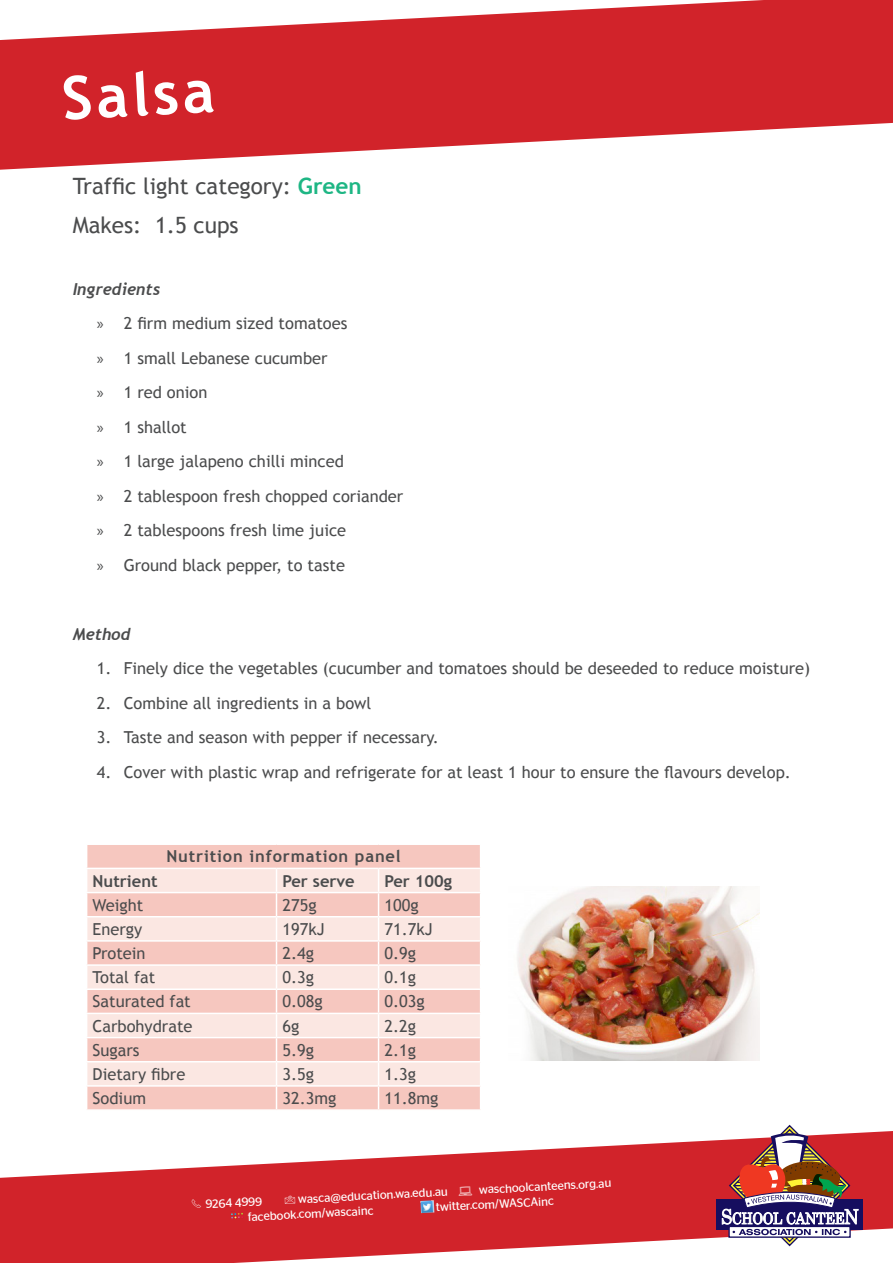
<style>
.page{position:relative;width:893px;height:1263px;background:#fff}
.page>*{position:absolute;margin:0;border:0;box-sizing:border-box;transform-origin:0 0}
.t1{font:700 60px "Trebuchet MS";color:#fff}
.t2{font:22.5px "Trebuchet MS";color:#4b4c4d}
.t3{font:16.5px "Trebuchet MS";color:#4b4c4d}
.t4{font:700 16.5px "Trebuchet MS";letter-spacing:.05em;color:#4b4c4d}
.t5{font:italic 700 16.5px "Trebuchet";color:#4b4c4d}
.t6{font:700 16.5px "Trebuchet MS";color:#4b4c4d}
.t7{font:12px "Stag Sans";color:#fff}
.s1{font-weight:700;color:#1eb684}
.s2{font-family:"Myriad Pro"}
</style>
<div class="page">
<svg style="left:0;top:0;width:893px;height:170px;fill:#d1232a"></svg>
<div style="left:87px;top:845px;width:393px;height:264px;background:#f6c7bf"></div>
<svg style="left:87px;top:869px;width:393px;height:216px;background:#f8d9d3"></svg>
<hr style="left:86px;top:868px;width:190px;height:1px;background:#fff">
<hr style="left:276px;top:868px;width:103px;height:1px;background:#fff">
<hr style="left:379px;top:868px;width:102px;height:1px;background:#fff">
<hr style="left:86px;top:892px;width:190px;height:1px;background:#fff">
<hr style="left:276px;top:892px;width:103px;height:1px;background:#fff">
<hr style="left:379px;top:892px;width:102px;height:1px;background:#fff">
<hr style="left:86px;top:916px;width:190px;height:1px;background:#fff">
<hr style="left:276px;top:916px;width:103px;height:1px;background:#fff">
<hr style="left:379px;top:916px;width:102px;height:1px;background:#fff">
<hr style="left:86px;top:940px;width:190px;height:2px;background:#fff">
<hr style="left:276px;top:940px;width:103px;height:2px;background:#fff">
<hr style="left:379px;top:940px;width:102px;height:2px;background:#fff">
<hr style="left:86px;top:964px;width:190px;height:2px;background:#fff">
<hr style="left:276px;top:964px;width:103px;height:2px;background:#fff">
<hr style="left:379px;top:964px;width:102px;height:2px;background:#fff">
<hr style="left:86px;top:988px;width:190px;height:2px;background:#fff">
<hr style="left:276px;top:988px;width:103px;height:2px;background:#fff">
<hr style="left:379px;top:988px;width:102px;height:2px;background:#fff">
<hr style="left:86px;top:1013px;width:190px;height:1px;background:#fff">
<hr style="left:276px;top:1013px;width:103px;height:1px;background:#fff">
<hr style="left:379px;top:1013px;width:102px;height:1px;background:#fff">
<hr style="left:86px;top:1037px;width:190px;height:1px;background:#fff">
<hr style="left:276px;top:1037px;width:103px;height:1px;background:#fff">
<hr style="left:379px;top:1037px;width:102px;height:1px;background:#fff">
<hr style="left:86px;top:1061px;width:190px;height:1px;background:#fff">
<hr style="left:276px;top:1061px;width:103px;height:1px;background:#fff">
<hr style="left:379px;top:1061px;width:102px;height:1px;background:#fff">
<hr style="left:86px;top:1085px;width:190px;height:2px;background:#fff">
<hr style="left:276px;top:1085px;width:103px;height:2px;background:#fff">
<svg style="left:276px;top:869px;width:1px;height:240px"></svg>
<hr style="left:379px;top:1085px;width:102px;height:2px;background:#fff">
<svg style="left:378px;top:869px;width:1px;height:240px"></svg>
<svg style="left:0;top:1131px;width:893px;height:132px;fill:#d1232a"></svg>
<div style="left:716px;top:1200px;width:147px;height:30px;background:#160e5f"></div>
<svg style="left:722px;top:1125px;width:137px;height:121px"></svg>
<svg style="left:231px;top:1213px;width:12px;height:5px"></svg>
<img style="left:420px;top:1200px;width:14px;height:13px">
<img style="left:517px;top:886px;width:242px;height:174px">
<svg style="left:192px;top:1199px;width:9px;height:9px"></svg>
<svg style="left:285px;top:1195px;width:10px;height:8px"></svg>
<svg style="left:459px;top:1186px;width:13px;height:10px"></svg>
<p class="t1" style="left:60px;top:61px;width:154px;rotate:-3deg">Salsa</p>
<p class="t2" style="left:73px;top:173px;width:291px">Traffic light category: <span class="s1">Green</span></p>
<p class="t2" style="left:73px;top:212px;width:167px">Makes: 1.5 cups</p>
<p class="t5" style="left:73px;top:279px;width:89px">Ingredients</p>
<p class="t3" style="left:97px;top:314px;width:252px"><span class="s2">»</span> 2 firm medium sized tomatoes</p>
<p class="t3" style="left:97px;top:348px;width:232px"><span class="s2">»</span> 1 small Lebanese cucumber</p>
<p class="t3" style="left:97px;top:383px;width:112px"><span class="s2">»</span> 1 red onion</p>
<p class="t3" style="left:97px;top:417px;width:92px"><span class="s2">»</span> 1 shallot</p>
<p class="t3" style="left:97px;top:452px;width:249px"><span class="s2">»</span> 1 large jalapeno chilli minced</p>
<p class="t3" style="left:97px;top:486px;width:308px"><span class="s2">»</span> 2 tablespoon fresh chopped coriander</p>
<p class="t3" style="left:97px;top:521px;width:251px"><span class="s2">»</span> 2 tablespoons fresh lime juice</p>
<p class="t3" style="left:97px;top:555px;width:250px"><span class="s2">»</span> Ground black pepper, to taste</p>
<p class="t5" style="left:73px;top:624px;width:59px">Method</p>
<p class="t3" style="left:97px;top:659px;width:715px">1. Finely dice the vegetables (cucumber and tomatoes should be deseeded to reduce moisture)</p>
<p class="t3" style="left:97px;top:693px;width:276px">2. Combine all ingredients in a bowl</p>
<p class="t3" style="left:97px;top:728px;width:344px">3. Taste and season with pepper if necessary.</p>
<p class="t3" style="left:97px;top:762px;width:696px">4. Cover with plastic wrap and refrigerate for at least 1 hour to ensure the flavours develop.</p>
<p class="t4" style="left:166px;top:846px;width:236px">Nutrition information panel</p>
<p class="t6" style="left:93px;top:870px;width:67px">Nutrient</p>
<p class="t6" style="left:282px;top:870px;width:74px">Per serve</p>
<p class="t4" style="left:385px;top:870px;width:69px">Per 100g</p>
<p class="t3" style="left:93px;top:895px;width:52px">Weight</p>
<p class="t3" style="left:282px;top:895px;width:36px">275g</p>
<p class="t3" style="left:385px;top:895px;width:36px">100g</p>
<p class="t3" style="left:93px;top:919px;width:51px">Energy</p>
<p class="t3" style="left:282px;top:919px;width:44px">197kJ</p>
<p class="t3" style="left:385px;top:919px;width:50px">71.7kJ</p>
<p class="t3" style="left:93px;top:943px;width:54px">Protein</p>
<p class="t3" style="left:282px;top:943px;width:33px">2.4g</p>
<p class="t3" style="left:385px;top:943px;width:33px">0.9g</p>
<p class="t3" style="left:93px;top:968px;width:64px">Total fat</p>
<p class="t3" style="left:282px;top:968px;width:33px">0.3g</p>
<p class="t3" style="left:385px;top:968px;width:33px">0.1g</p>
<p class="t3" style="left:93px;top:992px;width:100px">Saturated fat</p>
<p class="t3" style="left:282px;top:992px;width:42px">0.08g</p>
<p class="t3" style="left:385px;top:992px;width:42px">0.03g</p>
<p class="t3" style="left:93px;top:1016px;width:101px">Carbohydrate</p>
<p class="t3" style="left:282px;top:1016px;width:18px">6g</p>
<p class="t3" style="left:385px;top:1016px;width:33px">2.2g</p>
<p class="t3" style="left:93px;top:1040px;width:48px">Sugars</p>
<p class="t3" style="left:282px;top:1040px;width:33px">5.9g</p>
<p class="t3" style="left:385px;top:1040px;width:33px">2.1g</p>
<p class="t3" style="left:93px;top:1064px;width:94px">Dietary fibre</p>
<p class="t3" style="left:282px;top:1064px;width:33px">3.5g</p>
<p class="t3" style="left:385px;top:1064px;width:33px">1.3g</p>
<p class="t3" style="left:93px;top:1088px;width:55px">Sodium</p>
<p class="t3" style="left:282px;top:1088px;width:55px">32.3mg</p>
<p class="t3" style="left:385px;top:1088px;width:55px">11.8mg</p>
<p class="t7" style="left:479px;top:1183px;width:134px;rotate:-3deg">waschoolcanteens.org.au</p>
<p class="t7" style="left:205px;top:1197px;width:58px;rotate:-3deg">9264 4999</p>
<p class="t7" style="left:298px;top:1192px;width:152px;rotate:-3deg">wasca@education.wa.edu.au</p>
<p class="t7" style="left:436px;top:1200px;width:120px;rotate:-3deg">twitter.com/WASCAinc</p>
<p class="t7" style="left:247px;top:1210px;width:127px;rotate:-3deg">facebook.com/wascainc</p>
</div>
